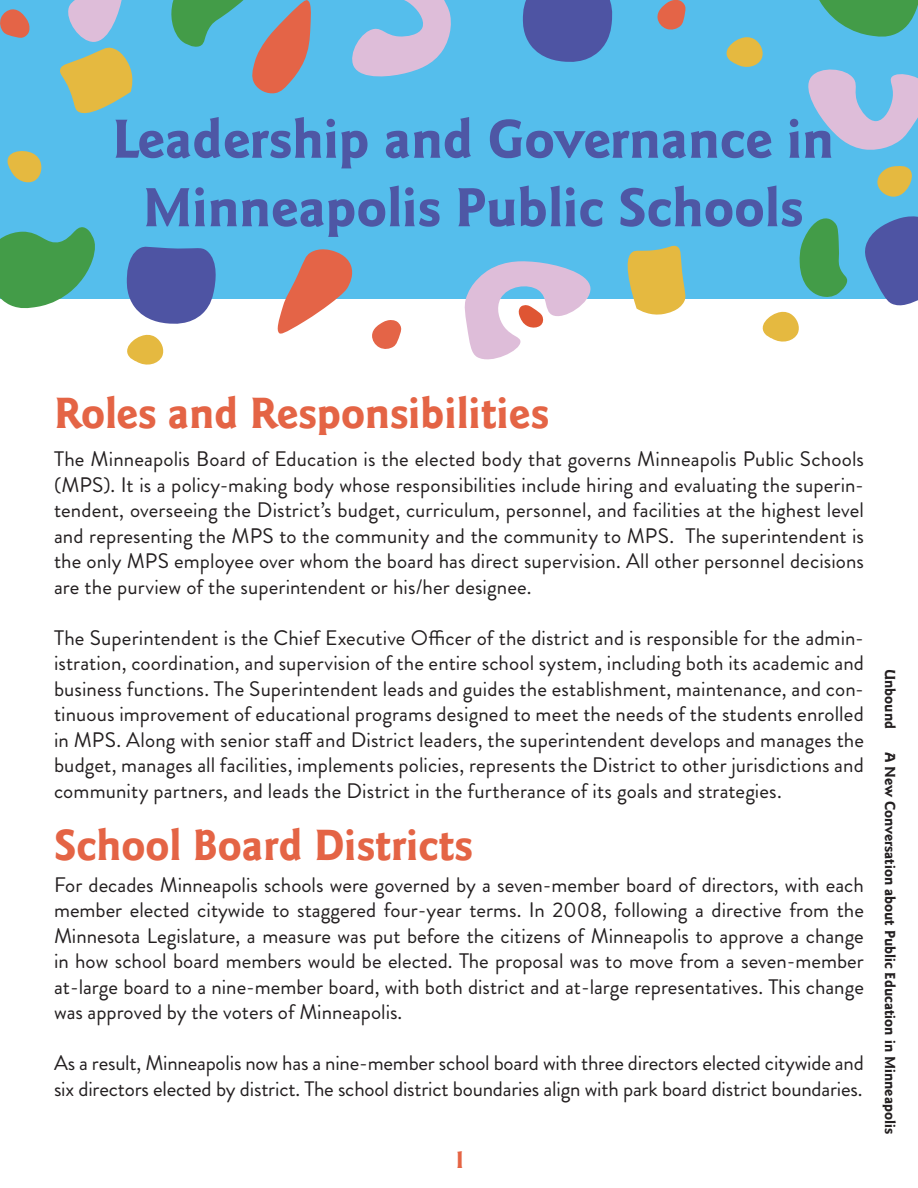
<style>
.page{position:relative;width:918px;height:1188px;background:#fff}
.page>*{position:absolute;margin:0;border:0;box-sizing:border-box;transform-origin:0 0}
.t1{font:700 57px "Goudy Sans Pro";color:#4e57a5}
.t2{font:700 45px "Goudy Sans Pro";color:#e46445}
.t3{font:700 27px "Goudy Sans Pro";color:#e56444}
.t4{font:21px/25.5px "Brandon Grotesque";letter-spacing:-.01em;color:#231f20;text-align:justify}
.t5{font:700 15px "Goudy Sans Pro";color:#231f20}
</style>
<div class="page">
<div style="left:0;top:0;width:918px;height:298px;background:#55beec"></div>
<svg style="left:7px;top:151px;width:35px;height:32px"></svg>
<svg style="left:276px;top:249px;width:79px;height:85px"></svg>
<svg style="left:126px;top:246px;width:93px;height:119px"></svg>
<svg style="left:372px;top:320px;width:29px;height:29px"></svg>
<svg style="left:464px;top:261px;width:127px;height:99px"></svg>
<svg style="left:352px;top:0;width:99px;height:77px"></svg>
<svg style="left:523px;top:0;width:90px;height:62px;background:#4f63ad"></svg>
<svg style="left:657px;top:0;width:29px;height:30px"></svg>
<svg style="left:624px;top:245px;width:63px;height:70px"></svg>
<svg style="left:799px;top:218px;width:49px;height:79px"></svg>
<svg style="left:726px;top:37px;width:37px;height:30px"></svg>
<svg style="left:863px;top:216px;width:55px;height:90px"></svg>
<svg style="left:877px;top:166px;width:35px;height:31px"></svg>
<svg style="left:762px;top:311px;width:37px;height:31px"></svg>
<svg style="left:0;top:227px;width:96px;height:82px"></svg>
<svg style="left:171px;top:0;width:140px;height:94px"></svg>
<svg style="left:0;top:0;width:133px;height:114px"></svg>
<svg style="left:819px;top:0;width:99px;height:37px"></svg>
<svg style="left:808px;top:69px;width:110px;height:81px"></svg>
<p class="t1" style="left:112px;top:105px;width:723px">Leadership and Governance in</p>
<p class="t1" style="left:143px;top:174px;width:662px">Minneapolis Public Schools</p>
<p class="t2" style="left:54px;top:386px;width:497px">Roles and Responsibilities</p>
<p class="t4" style="left:54px;top:446px;width:812px">The Minneapolis Board of Education is the elected body that governs Minneapolis Public Schools (MPS). It is a policy-making body whose responsibilities include hiring and evaluating the superin&shy;tendent, overseeing the District’s budget, curriculum, personnel, and facilities at the highest level and representing the MPS to the community and the community to MPS. The superintendent is the only MPS employee over whom the board has direct supervision. All other personnel decisions are the purview of the superintendent or his/her designee.</p>
<p class="t4" style="left:54px;top:625px;width:812px">The Superintendent is the Chief Executive Officer of the district and is responsible for the admin&shy;istration, coordination, and supervision of the entire school system, including both its academic and business functions. The Superintendent leads and guides the establishment, maintenance, and con&shy;tinuous improvement of educational programs designed to meet the needs of the students enrolled in MPS. Along with senior staff and District leaders, the superintendent develops and manages the budget, manages all facilities, implements policies, represents the District to other jurisdictions and community partners, and leads the District in the furtherance of its goals and strategies.</p>
<p class="t2" style="left:54px;top:818px;width:421px">School Board Districts</p>
<p class="t4" style="left:54px;top:872px;width:811px">For decades Minneapolis schools were governed by a seven-member board of directors, with each member elected citywide to staggered four-year terms. In 2008, following a directive from the Minnesota Legislature, a measure was put before the citizens of Minneapolis to approve a change in how school board members would be elected. The proposal was to move from a seven-member at-large board to a nine-member board, with both district and at-large representatives. This change was approved by the voters of Minneapolis.</p>
<p class="t4" style="left:54px;top:1051px;width:811px">As a result, Minneapolis now has a nine-member school board with three directors elected citywide and six directors elected by district. The school district boundaries align with park board district boundaries.</p>
<p class="t3" style="left:453px;top:1143px;width:15px">1</p>
<p class="t5" style="left:899px;top:669px;width:62px;rotate:90deg">Unbound</p>
<p class="t5" style="left:899px;top:752px;width:383px;rotate:90deg">A New Conversation about Public Education in Minneapolis</p>
</div>
